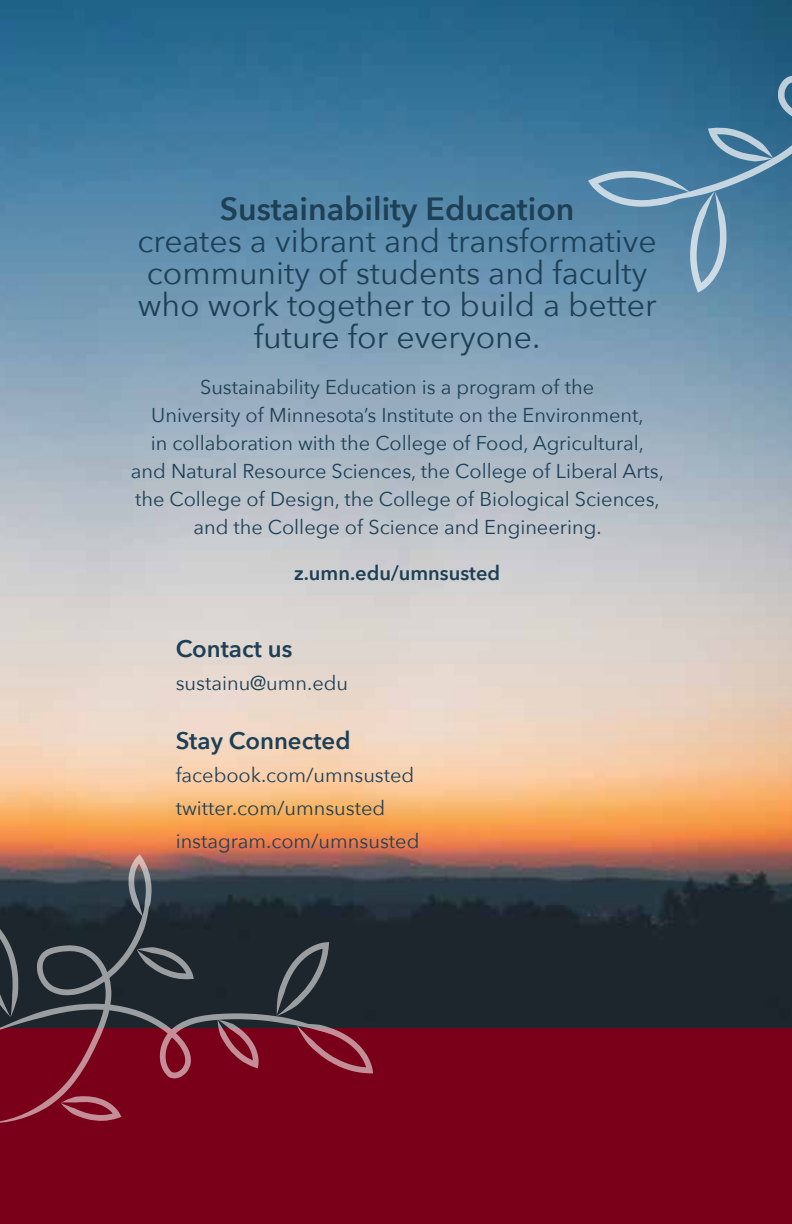
<style>
.page{position:relative;width:792px;height:1224px;background:#fff}
.page>*{position:absolute;margin:0;border:0;box-sizing:border-box;transform-origin:0 0}
.t1{font:32px/32px "Avenir Next";color:#1d4056;text-align:center}
.t2{font:600 32px "Avenir Next";color:#1d4056}
.t3{font:600 24px "Avenir Next";color:#1d4056}
.t4{font:20px/28px "Avenir Next";color:#1d4056;text-align:center}
.t5{font:600 20px "Avenir Next";color:#1d4056}
</style>
<div class="page">
<img style="left:0;top:0;width:792px;height:1028px">
<div style="left:0;top:1028px;width:792px;height:196px;background:#7a0019"></div>
<svg style="left:588px;top:27px;width:204px;height:266px;background:#487c9d"></svg>
<svg style="left:0;top:862px;width:150px;height:261px"></svg>
<svg style="left:61px;top:1096px;width:60px;height:25px"></svg>
<svg style="left:0;top:926px;width:373px;height:153px"></svg>
<svg style="left:128px;top:854px;width:24px;height:64px;background:#767073"></svg>
<h1 class="t2" style="left:220px;top:182px;width:356px">Sustainability Education</h1>
<h1 class="t1" style="left:137px;top:224px;width:521px">creates a vibrant and transformative community of students and faculty who work together to build a better future for everyone.</h1>
<p class="t4" style="left:131px;top:373px;width:534px">Sustainability Education is a program of the<br>University of Minnesota’s Institute on the Environment,<br>in collaboration with the College of Food, Agricultural, and Natural Resource Sciences, the College of Liberal Arts, the College of Design, the College of Biological Sciences, and the College of Science and Engineering.</p>
<p class="t5" style="left:294px;top:556px;width:208px">z.umn.edu/umnsusted</p>
<p class="t3" style="left:176px;top:628px;width:118px">Contact us</p>
<p class="t4" style="left:176px;top:668px;width:174px">sustainu@umn.edu</p>
<p class="t3" style="left:176px;top:720px;width:176px">Stay Connected</p>
<p class="t4" style="left:176px;top:758px;width:245px;line-height:33px;text-align:left">facebook.com/umnsusted twitter.com/umnsusted instagram.com/umnsusted</p>
</div>
